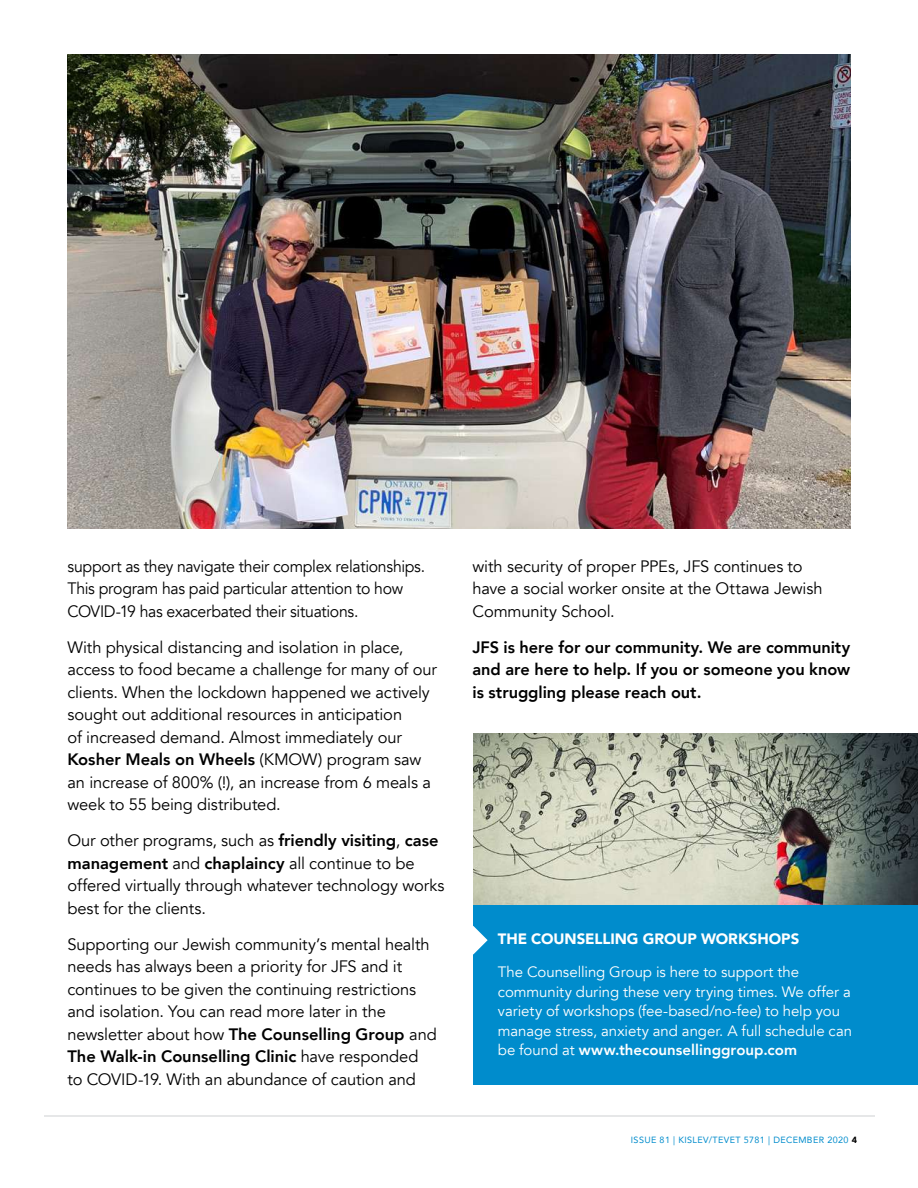
<style>
.page{position:relative;width:918px;height:1188px;background:#fff}
.page>*{position:absolute;margin:0;border:0;box-sizing:border-box;transform-origin:0 0}
.t1{font:16.5px/22.5px "Avenir";letter-spacing:-.01em;color:#000}
.t2{font:16.5px/22.5px "Avenir";letter-spacing:-.01em;color:#000;scale:.96 1}
.t3{font:800 16.5px/22.5px "Avenir";color:#000;text-align:justify}
.t4{font:15px/19.5px "Avenir";letter-spacing:-.005em;color:#fff}
.t5{font:900 15px "Avenir";letter-spacing:-.005em;color:#fff}
.t6{font:9px "Avenir";letter-spacing:.04em;color:#008ccc}
.s1{font-weight:800}
.s2{font-weight:900;color:#000}
</style>
<div class="page">
<hr style="left:45px;top:1115px;width:830px;height:2px;background:#e6e7e8">
<img style="left:68px;top:54px;width:782px;height:474px">
<div style="left:473px;top:905px;width:445px;height:180px;background:#008ccc"></div>
<svg style="left:473px;top:926px;width:15px;height:28px"></svg>
<img style="left:473px;top:733px;width:445px;height:172px">
<p class="t2" style="left:68px;top:555px;width:374px">support as they navigate their complex relationships.<br>This program has paid particular attention to how<br>COVID-19 has exacerbated their situations.</p>
<p class="t1" style="left:68px;top:636px;width:371px">With physical distancing and isolation in place, access to food became a challenge for many of our clients. When the lockdown happened we actively sought out additional resources in anticipation<br>of increased demand. Almost immediately our <span class="s1">Kosher Meals on Wheels</span> (KMOW) program saw an increase of 800% (!), an increase from 6 meals a week to 55 being distributed.</p>
<p class="t1" style="left:68px;top:829px;width:378px">Our other programs, such as <span class="s1">friendly visiting</span>, <span class="s1">case management</span> and <span class="s1">chaplaincy</span> all continue to be offered virtually through whatever technology works best for the clients.</p>
<p class="t1" style="left:68px;top:933px;width:371px">Supporting our Jewish community’s mental health needs has always been a priority for JFS and it continues to be given the continuing restrictions and isolation. You can read more later in the newsletter about how <span class="s1">The Counselling Group</span> and <span class="s1">The Walk-in Counselling Clinic</span> have responded to COVID-19. With an abundance of caution and</p>
<p class="t1" style="left:472px;top:555px;width:352px">with security of proper PPEs, JFS continues to have a social worker onsite at the Ottawa Jewish<br>Community School.</p>
<p class="t3" style="left:472px;top:636px;width:379px">JFS is here for our community. We are community and are here to help. If you or someone you know is struggling please reach out.</p>
<p class="t5" style="left:498px;top:926px;width:303px">THE COUNSELLING GROUP WORKSHOPS</p>
<p class="t4" style="left:498px;top:963px;width:356px">The Counselling Group is here to support the community during these very trying times. We offer a variety of workshops (fee-based/no-fee) to help you manage stress, anxiety and anger. A full schedule can be found at <span class="s1">www.thecounsellinggroup.com</span></p>
<p class="t6" style="left:631px;top:1133px;width:228px">ISSUE 81 | KISLEV/TEVET 5781 | DECEMBER 2020 <span class="s2">4</span></p>
</div>
